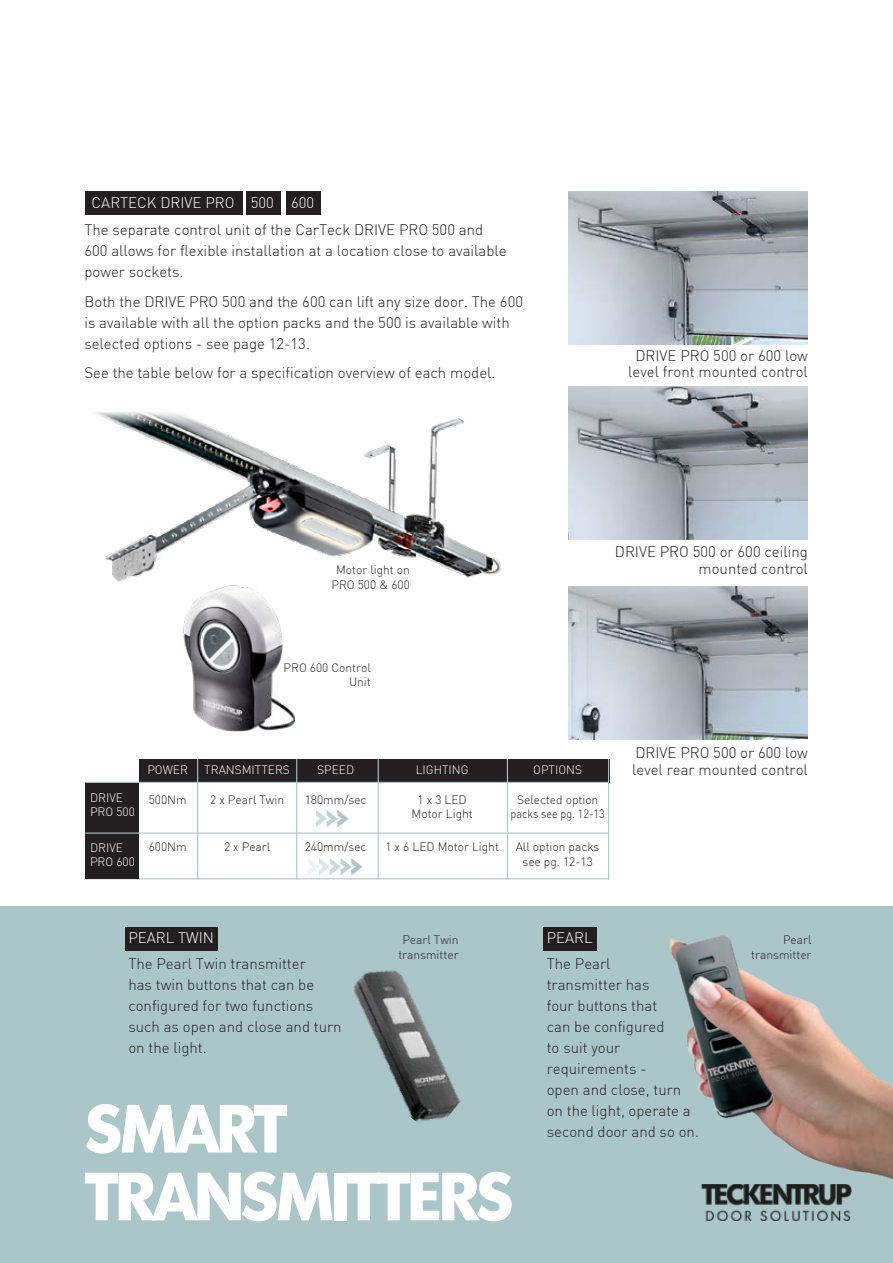
<style>
.page{position:relative;width:893px;height:1263px;background:#fff}
.page>*{position:absolute;margin:0;border:0;box-sizing:border-box;transform-origin:0 0}
.t1{font:700 66px/67.8px "Montreal";letter-spacing:-.02em;color:#fff}
.t2{font:300 15px/21px "DIN";color:#231f20}
.t3{font:300 15px "DIN";color:#fff}
.t4{font:300 12px/14.4px "DIN";color:#231f20;text-align:center}
.t5{font:300 12px/14.4px "DIN";color:#fff}
.t6{font:300 12px "DIN";color:#231f20;scale:.9 1}
</style>
<div class="page">
<div style="left:0;top:906px;width:893px;height:357px;background:#abc6c9"></div>
<img style="left:568px;top:191px;width:240px;height:153px">
<img style="left:568px;top:386px;width:240px;height:153px">
<img style="left:568px;top:586px;width:240px;height:153px">
<div style="left:247px;top:191px;width:34px;height:24px;background:#231f20"></div>
<div style="left:85px;top:191px;width:157px;height:24px;background:#231f20"></div>
<div style="left:286px;top:191px;width:34px;height:24px;background:#231f20"></div>
<img style="left:96px;top:412px;width:405px;height:170px">
<img style="left:164px;top:571px;width:130px;height:161px">
<img style="left:669px;top:935px;width:224px;height:245px">
<img style="left:353px;top:970px;width:108px;height:152px">
<div style="left:543px;top:927px;width:54px;height:23px;background:#231f20"></div>
<div style="left:125px;top:927px;width:93px;height:23px;background:#231f20"></div>
<hr style="left:85px;top:878px;width:524px;height:1px;background:#abc6c9">
<div style="left:85px;top:783px;width:54px;height:96px;background:#231f20"></div>
<div style="left:139px;top:759px;width:470px;height:23px;background:#231f20"></div>
<svg style="left:316px;top:810px;width:33px;height:17px"></svg>
<svg style="left:308px;top:858px;width:55px;height:17px"></svg>
<hr style="left:85px;top:832px;width:523px;height:2px;background:#abc6c9">
<hr style="left:197px;top:759px;width:1px;height:120px;background:#abc6c9">
<hr style="left:296px;top:759px;width:1px;height:120px;background:#abc6c9">
<hr style="left:378px;top:759px;width:1px;height:120px;background:#abc6c9">
<hr style="left:608px;top:759px;width:1px;height:120px;background:#abc6c9">
<hr style="left:85px;top:782px;width:524px;height:1px;background:#abc6c9">
<hr style="left:507px;top:759px;width:1px;height:120px;background:#abc6c9">
<p class="t3" style="left:92px;top:193px;width:224px">CARTECK DRIVE PRO 500 600</p>
<p class="t2" style="left:84px;top:219px;width:424px">The separate control unit of the CarTeck DRIVE PRO 500 and<br>600 allows for flexible installation at a location close to available power sockets.</p>
<p class="t2" style="left:84px;top:290px;width:440px">Both the DRIVE PRO 500 and the 600 can lift any size door. The 600 is available with all the option packs and the 500 is available with selected options - see page 12-13.</p>
<p class="t2" style="left:84px;top:362px;width:413px">See the table below for a specification overview of each model.</p>
<p class="t2" style="left:628px;top:347px;width:181px;line-height:16.5px;text-align:center">DRIVE PRO 500 or 600 low level front mounted control</p>
<p class="t4" style="left:331px;top:563px;width:80px">Motor light on<br>PRO 500 &amp; 600</p>
<p class="t2" style="left:615px;top:543px;width:195px;line-height:16.5px;text-align:right">DRIVE PRO 500 or 600 ceiling mounted control</p>
<p class="t4" style="left:284px;top:660px;width:89px;text-align:right">PRO 600 Control<br>Unit</p>
<p class="t5" style="left:90px;top:790px;width:46px">DRIVE<br>PRO 500</p>
<p class="t5" style="left:90px;top:840px;width:46px">DRIVE<br>PRO 600</p>
<p class="t5" style="left:147px;top:763px;width:42px">POWER</p>
<p class="t5" style="left:204px;top:763px;width:87px">TRANSMITTERS</p>
<p class="t5" style="left:317px;top:763px;width:39px">SPEED</p>
<p class="t5" style="left:416px;top:763px;width:54px">LIGHTING</p>
<p class="t5" style="left:533px;top:763px;width:50px">OPTIONS</p>
<p class="t4" style="left:149px;top:792px;width:39px">500Nm</p>
<p class="t4" style="left:210px;top:792px;width:76px">2 x Pearl Twin</p>
<p class="t4" style="left:305px;top:792px;width:63px">180mm/sec</p>
<p class="t4" style="left:418px;top:792px;width:51px">1 x 3 LED</p>
<p class="t4" style="left:517px;top:792px;width:83px">Selected option</p>
<p class="t4" style="left:412px;top:806px;width:63px">Motor Light</p>
<p class="t6" style="left:511px;top:806px;width:106px">packs see pg. 12-13</p>
<p class="t4" style="left:149px;top:839px;width:39px">600Nm</p>
<p class="t4" style="left:224px;top:839px;width:48px">2 x Pearl</p>
<p class="t4" style="left:305px;top:839px;width:63px">240mm/sec</p>
<p class="t4" style="left:385px;top:839px;width:115px">1 x 6 LED Motor Light</p>
<p class="t4" style="left:516px;top:839px;width:85px">All option packs see pg. 12-13</p>
<p class="t2" style="left:632px;top:744px;width:177px;line-height:16.5px">DRIVE PRO 500 or 600 low level rear mounted control</p>
<p class="t3" style="left:128px;top:929px;width:87px">PEARL TWIN</p>
<p class="t2" style="left:128px;top:952px;width:215px">The Pearl Twin transmitter<br>has twin buttons that can be configured for two functions such as open and close and turn on the light.</p>
<p class="t4" style="left:398px;top:933px;width:62px">Pearl Twin transmitter</p>
<h1 class="t1" style="left:86px;top:1092px;width:429px">SMART<br>TRANSMITTERS</h1>
<p class="t3" style="left:547px;top:929px;width:47px">PEARL</p>
<p class="t2" style="left:547px;top:952px;width:154px">The Pearl<br>transmitter has<br>four buttons that<br>can be configured<br>to suit your requirements -<br>open and close, turn on the light, operate a second door and so on.</p>
<p class="t4" style="left:751px;top:933px;width:62px;text-align:right">Pearl transmitter</p>
</div>
